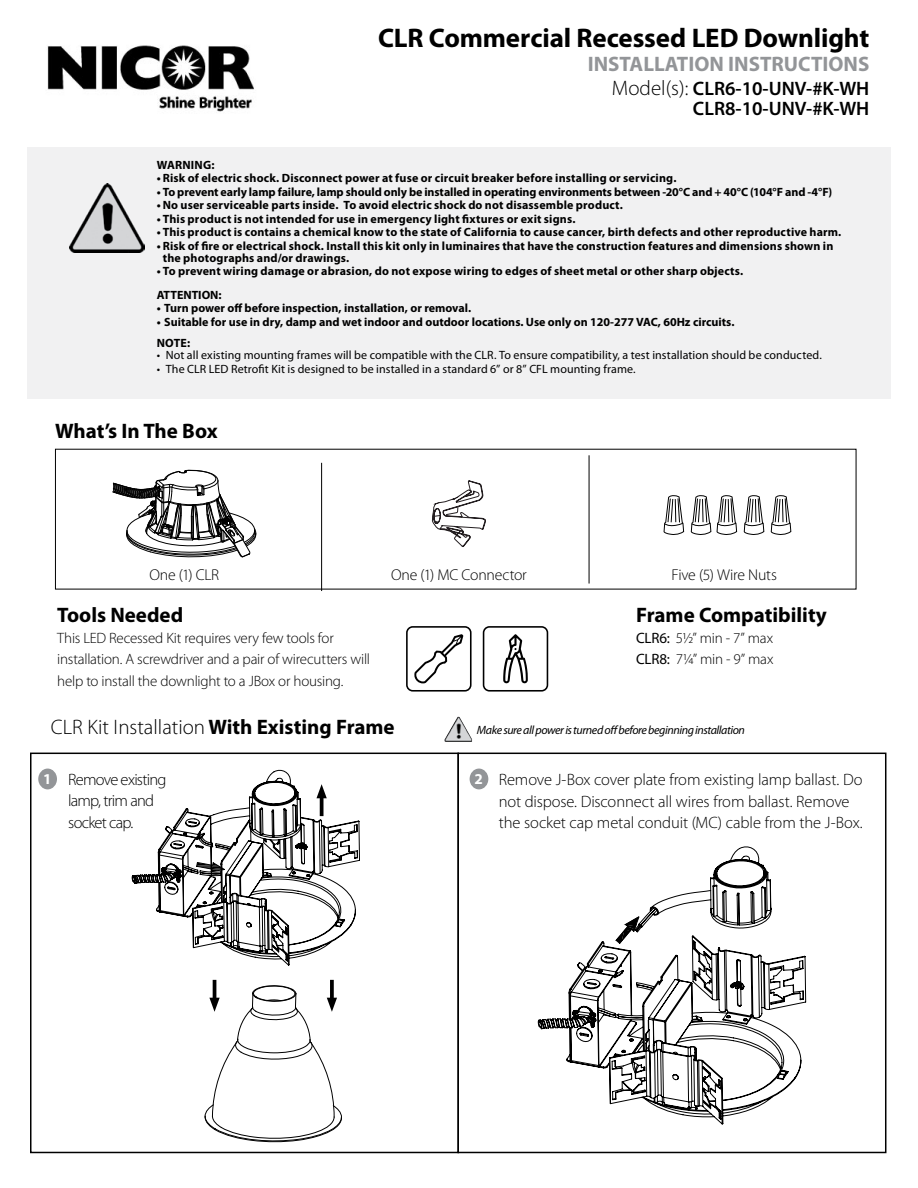
<style>
.page{position:relative;width:918px;height:1188px;background:#fff}
.page>*{position:absolute;margin:0;border:0;box-sizing:border-box;transform-origin:0 0}
.t1{font:700 27px "Myriad Pro";letter-spacing:-.005em;color:#000}
.t2{font:700 21px "Myriad Pro";color:#000}
.t3{font:300 21px "Myriad Pro";color:#000}
.t4{font:700 21px "Myriad Pro";color:#939598}
.t5{font:600 19.5px/19.5px "Myriad Pro";color:#000;text-align:right}
.t6{font:300 16.5px/21.3px "Myriad Pro";letter-spacing:-.01em;color:#000}
.t7{font:300 16.5px/21.3px "Myriad Pro";letter-spacing:-.05em;color:#000}
.t8{font:300 15.75px "Myriad Pro";letter-spacing:-.01em;color:#000}
.t9{font:700 15.15px "Myriad Pro";color:#fff}
.t10{font:300 15px/21.3px "Myriad Pro";letter-spacing:-.015em;color:#000}
.t11{font:700 12px/21.3px "Myriad Pro";letter-spacing:.01em;color:#000}
.t12{font:12px "Myriad Pro";letter-spacing:.005em;color:#000}
.t13{font:700 12px "Myriad Pro";letter-spacing:-.01em;color:#000}
.t14{font:italic 12px "Myriad Pro";letter-spacing:-.035em;color:#000}
.s1{font-weight:300;font-size:21px}
.s2{font-weight:400}
.s3{font-weight:700}
</style>
<div class="page">
<div style="left:27px;top:147px;width:864px;height:252px;background:#f1f1f2"></div>
<hr style="left:321px;top:463px;width:1px;height:128px;background:#000">
<hr style="left:589px;top:455px;width:1px;height:129px;background:#000">
<img style="left:69px;top:184px;width:75px;height:68px">
<div style="left:483px;top:626px;width:65px;height:66px;border:2px solid #000;border-radius:6px"></div>
<svg style="left:503px;top:634px;width:25px;height:49px"></svg>
<div style="left:406px;top:626px;width:66px;height:66px;border:2px solid #000;border-radius:6px"></div>
<svg style="left:414px;top:634px;width:49px;height:49px"></svg>
<div style="left:30px;top:753px;width:429px;height:400px;border:2px solid #000"></div>
<div style="left:457px;top:753px;width:429px;height:400px;border:2px solid #000"></div>
<div style="left:38px;top:769px;width:19px;height:20px;background:#939598;border-radius:50%"></div>
<div style="left:470px;top:769px;width:18px;height:20px;background:#939598;border-radius:50%"></div>
<img style="left:445px;top:717px;width:27px;height:25px">
<svg style="left:132px;top:770px;width:228px;height:196px"></svg>
<svg style="left:196px;top:862px;width:29px;height:10px"></svg>
<svg style="left:538px;top:653px;width:268px;height:472px"></svg>
<svg style="left:615px;top:916px;width:25px;height:28px"></svg>
<svg style="left:664px;top:495px;width:20px;height:40px"></svg>
<svg style="left:691px;top:495px;width:20px;height:40px"></svg>
<svg style="left:717px;top:495px;width:20px;height:40px"></svg>
<svg style="left:744px;top:495px;width:20px;height:40px"></svg>
<svg style="left:771px;top:495px;width:20px;height:40px"></svg>
<svg style="left:112px;top:470px;width:144px;height:88px"></svg>
<svg style="left:432px;top:480px;width:54px;height:67px"></svg>
<hr style="left:320px;top:794px;width:3px;height:22px;background:#000">
<svg style="left:316px;top:784px;width:11px;height:14px"></svg>
<svg style="left:330px;top:980px;width:4px;height:4px"></svg>
<hr style="left:213px;top:980px;width:3px;height:22px;background:#000">
<svg style="left:205px;top:984px;width:137px;height:159px"></svg>
<img style="left:47px;top:45px;width:207px;height:67px">
<h1 class="t1" style="left:378px;top:21px;width:493px">CLR Commercial Recessed LED Downlight</h1>
<h2 class="t4" style="left:588px;top:50px;width:283px">INSTALLATION INSTRUCTIONS</h2>
<h3 class="t5" style="left:612px;top:78px;width:259px"><span class="s1">Model(s):</span> CLR6-10-UNV-#K-WH<br>CLR8-10-UNV-#K-WH</h3>
<p class="t11" style="left:157px;top:154px;width:59px">WARNING:</p>
<p class="t11" style="left:157px;top:167px;width:521px">• Risk of electric shock. Disconnect power at fuse or circuit breaker before installing or servicing.</p>
<p class="t13" style="left:157px;top:184px;width:677px">• To prevent early lamp failure, lamp should only be installed in operating environments between -20°C and + 40°C (104°F and -4°F)</p>
<p class="t11" style="left:157px;top:194px;width:468px">•No user serviceable parts inside. To avoid electric shock do not disassemble product.</p>
<p class="t11" style="left:157px;top:208px;width:420px">• This product is not intended for use in emergency light fixtures or exit signs.</p>
<p class="t11" style="left:157px;top:221px;width:686px">• This product is contains a chemical know to the state of California to cause cancer, birth defects and other reproductive harm.</p>
<p class="t11" style="left:163px;top:239px;width:672px;line-height:12px;text-indent:-6px">• Risk of fire or electrical shock. Install this kit only in luminaires that have the construction features and dimensions shown in the photographs and/or drawings.</p>
<p class="t11" style="left:157px;top:260px;width:588px">• To prevent wiring damage or abrasion, do not expose wiring to edges of sheet metal or other sharp objects.</p>
<p class="t11" style="left:157px;top:284px;width:66px">ATTENTION:</p>
<p class="t11" style="left:157px;top:297px;width:316px">• Turn power off before inspection, installation, or removal.</p>
<p class="t11" style="left:157px;top:311px;width:579px">• Suitable for use in dry, damp and wet indoor and outdoor locations. Use only on 120-277 VAC, 60Hz circuits.<br>NOTE:</p>
<p class="t12" style="left:157px;top:348px;width:667px">• Not all existing mounting frames will be compatible with the CLR. To ensure compatibility, a test installation should be conducted.</p>
<p class="t12" style="left:157px;top:361px;width:480px">• The CLR LED Retrofit Kit is designed to be installed in a standard 6” or 8” CFL mounting frame.</p>
<h2 class="t2" style="left:55px;top:417px;width:164px">What’s In The Box</h2>
<h3 class="t8" style="left:149px;top:565px;width:71px">One (1) CLR</h3>
<h3 class="t8" style="left:391px;top:565px;width:137px">One (1) MC Connector</h3>
<h3 class="t8" style="left:671px;top:565px;width:107px">Five (5) Wire Nuts</h3>
<h2 class="t2" style="left:57px;top:601px;width:127px">Tools Needed</h2>
<h2 class="t2" style="left:636px;top:601px;width:192px">Frame Compatibility</h2>
<p class="t10" style="left:57px;top:627px;width:314px">This LED Recessed Kit requires very few tools for installation. A screwdriver and a pair of wirecutters will help to install the downlight to a JBox or housing.</p>
<p class="t10" style="left:636px;top:627px;width:139px"><span class="s2">CLR6:</span> 5½” min - 7” max<br><span class="s2">CLR8:</span> 7¼” min - 9” max</p>
<h2 class="t3" style="left:51px;top:714px;width:345px">CLR Kit Installation <span class="s3">With Existing Frame</span></h2>
<p class="t14" style="left:477px;top:722px;width:270px">Make sure all power is turned off before beginning installation</p>
<p class="t9" style="left:43px;top:769px;width:10px">1</p>
<h3 class="t6" style="left:499px;top:769px;width:365px">Remove J-Box cover plate from existing lamp ballast. Do not dispose. Disconnect all wires from ballast. Remove the socket cap metal conduit (MC) cable from the J-Box.</h3>
<h3 class="t7" style="left:68px;top:769px;width:100px">Remove existing lamp, trim and socket cap.</h3>
<p class="t9" style="left:474px;top:769px;width:10px">2</p>
</div>
